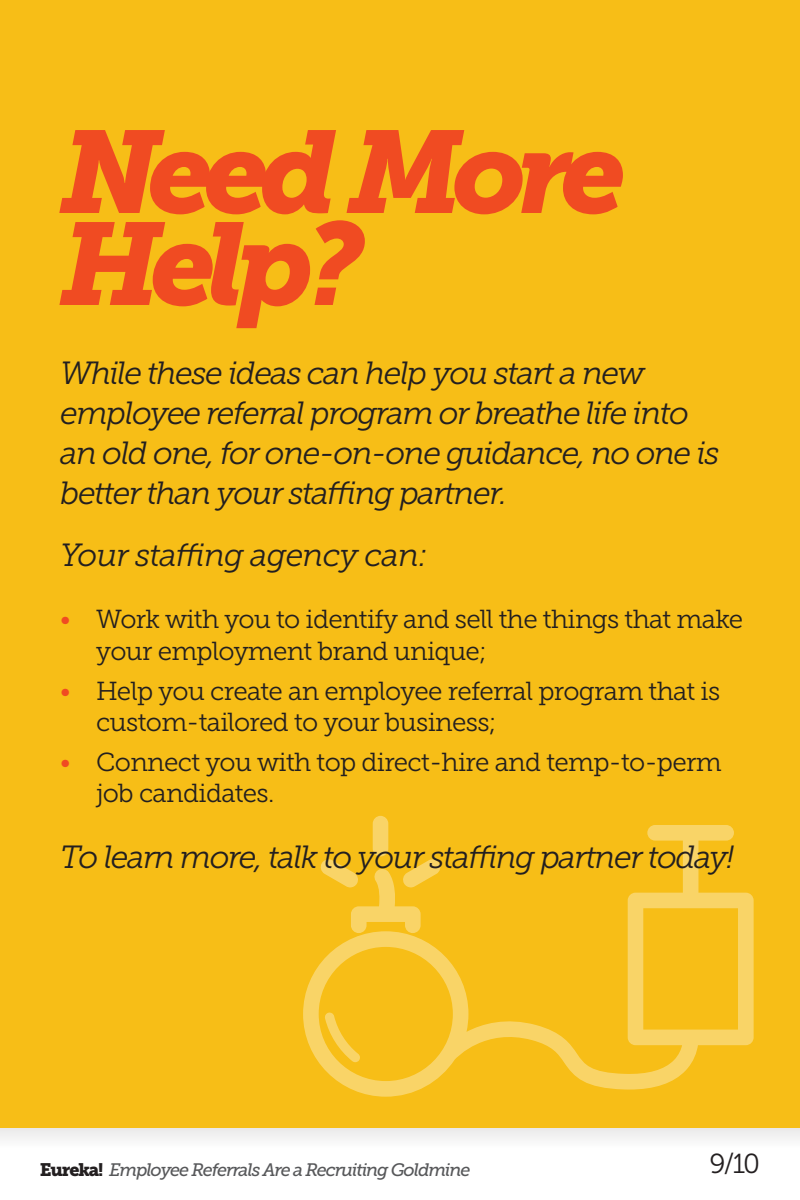
<style>
.page{position:relative;width:800px;height:1200px;background:#fff}
.page>*{position:absolute;margin:0;border:0;box-sizing:border-box;transform-origin:0 0}
.t1{font:italic 116px/92px "Museo Slab 900";letter-spacing:-.085em;color:#f04b22}
.t2{font:italic 32px/40px "Museo Slab 300";letter-spacing:-.045em;color:#231f20}
.t3{font:italic 32px "Museo Slab 300";letter-spacing:-.025em;color:#231f20}
.t4{font:27.5px "Museo Slab 300";color:#231f20}
.t5{font:26px/31.2px "Museo Slab 300";letter-spacing:-.025em;color:#231f20}
.t6{font:italic 18px "Museo Slab 500";letter-spacing:-.06em;color:#57585a}
.s1{color:#f04b22}
.s2{font-family:"Museo Slab 900";font-style:normal;color:#231f20}
</style>
<div class="page">
<div style="left:0;top:1128px;width:800px;height:20px;background:#f3f3f3"></div>
<div style="left:0;top:0;width:800px;height:1128px;background:#f7be17"></div>
<div style="left:373px;top:816px;width:15px;height:40px;background:#f9d467;border-radius:8px"></div>
<svg style="left:303px;top:825px;width:451px;height:272px"></svg>
<h1 class="t1" style="left:60px;top:128px;width:568px">Need More<br>Help?</h1>
<p class="t2" style="left:60px;top:353px;width:661px">While these ideas can help you start a new employee referral program or breathe life into an old one, for one-on-one guidance, no one is better than your staffing partner.</p>
<p class="t3" style="left:60px;top:538px;width:369px">Your staffing agency can:</p>
<p class="t5" style="left:96px;top:604px;width:649px;text-indent:-36px"><span class="s1">•</span> Work with you to identify and sell the things that make your employment brand unique;</p>
<p class="t5" style="left:96px;top:675px;width:625px;text-indent:-36px"><span class="s1">•</span> Help you create an employee referral program that is custom-tailored to your business;</p>
<p class="t5" style="left:96px;top:747px;width:627px;text-indent:-36px"><span class="s1">•</span> Connect you with top direct-hire and temp-to-perm job candidates.</p>
<p class="t2" style="left:60px;top:837px;width:675px">To learn more, talk to your staffing partner today!</p>
<p class="t6" style="left:40px;top:1160px;width:432px"><span class="s2">Eureka!</span> Employee Referrals Are a Recruiting Goldmine</p>
<p class="t4" style="left:709px;top:1149px;width:52px">9/10</p>
</div>
